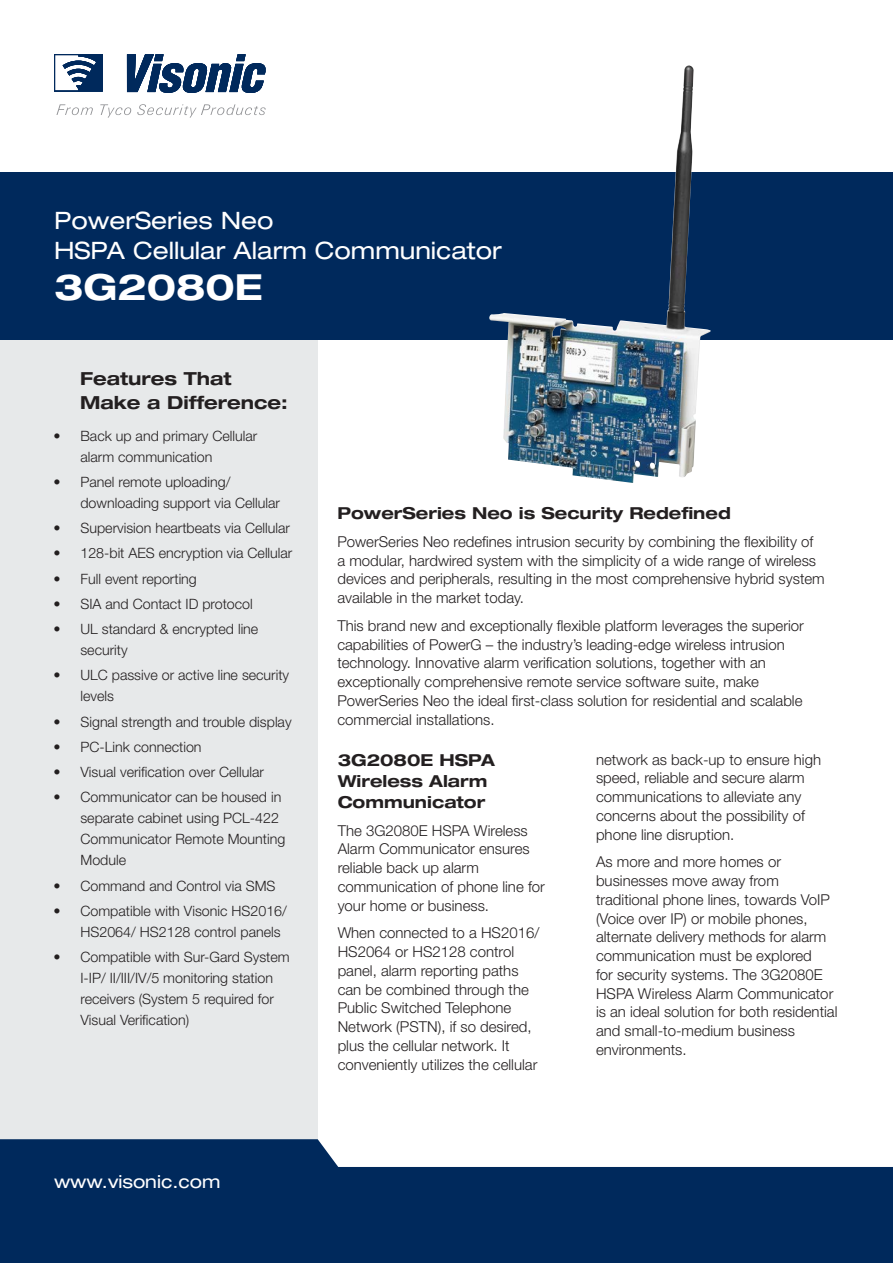
<style>
.page{position:relative;width:893px;height:1263px;background:#fff}
.page>*{position:absolute;margin:0;border:0;box-sizing:border-box;transform-origin:0 0}
.t1{font:700 expanded 36px "Helvetica Neue LT Std";color:#fff}
.t2{font:expanded 24px/30px "Helvetica Neue LT Std";color:#fff}
.t3{font:700 expanded 18px/24px "Helvetica Neue LT Pro";color:#231f20}
.t4{font:expanded 18px "Helvetica Neue LT Pro";color:#fff}
.t5{font:700 expanded 16.5px/21px "Helvetica Neue LT Std";color:#231f20}
.t6{font:300 15px/18.8px "Helvetica Neue LT Pro";color:#231f20}
.t7{font:300 14.25px/25.2px "Helvetica Neue LT Std";color:#231f20}
</style>
<div class="page">
<div style="left:0;top:199px;width:318px;height:1053px;background:#e7e9ea"></div>
<svg style="left:0;top:1139px;width:893px;height:124px;background:#244773"></svg>
<div style="left:0;top:172px;width:893px;height:168px;background:#00295c"></div>
<svg style="left:54px;top:54px;width:212px;height:39px"></svg>
<svg style="left:56px;top:104px;width:37px;height:11px"></svg>
<svg style="left:100px;top:104px;width:31px;height:14px"></svg>
<svg style="left:137px;top:104px;width:129px;height:14px"></svg>
<img style="left:489px;top:65px;width:222px;height:418px">
<h2 class="t2" style="left:54px;top:205px;width:449px">PowerSeries Neo<br>HSPA Cellular Alarm Communicator</h2>
<h1 class="t1" style="left:54px;top:265px;width:210px">3G2080E</h1>
<p class="t7" style="left:53px;top:423px;width:9px">•</p>
<p class="t7" style="left:53px;top:469px;width:9px">•</p>
<p class="t7" style="left:53px;top:515px;width:9px">•</p>
<p class="t7" style="left:53px;top:540px;width:9px">•</p>
<p class="t7" style="left:53px;top:566px;width:9px">•</p>
<p class="t7" style="left:53px;top:591px;width:9px">•</p>
<p class="t7" style="left:53px;top:616px;width:9px">•</p>
<p class="t7" style="left:53px;top:662px;width:9px">•</p>
<p class="t7" style="left:53px;top:709px;width:9px">•</p>
<p class="t7" style="left:53px;top:734px;width:9px">•</p>
<p class="t7" style="left:53px;top:759px;width:9px">•</p>
<p class="t7" style="left:53px;top:784px;width:9px">•</p>
<p class="t7" style="left:53px;top:873px;width:9px">•</p>
<p class="t7" style="left:53px;top:898px;width:9px">•</p>
<p class="t7" style="left:53px;top:944px;width:9px">•</p>
<p class="t3" style="left:80px;top:366px;width:209px">Features That<br>Make a Difference:</p>
<p class="t7" style="left:80px;top:423px;width:178px">Back up and primary Cellular</p>
<p class="t7" style="left:80px;top:444px;width:151px">alarm communication<br>Panel remote uploading/</p>
<p class="t7" style="left:80px;top:490px;width:211px">downloading support via Cellular<br>Supervision heartbeats via Cellular</p>
<p class="t7" style="left:80px;top:540px;width:213px">128-bit AES encryption via Cellular</p>
<p class="t7" style="left:80px;top:566px;width:118px">Full event reporting</p>
<p class="t7" style="left:80px;top:591px;width:174px">SIA and Contact ID protocol</p>
<p class="t7" style="left:80px;top:616px;width:179px">UL standard &amp; encrypted line</p>
<p class="t7" style="left:80px;top:637px;width:210px">security<br>ULC passive or active line security</p>
<p class="t7" style="left:80px;top:683px;width:213px">levels<br>Signal strength and trouble display</p>
<p class="t7" style="left:80px;top:734px;width:123px">PC-Link connection</p>
<p class="t7" style="left:80px;top:759px;width:185px">Visual verification over Cellular</p>
<p class="t7" style="left:80px;top:784px;width:202px">Communicator can be housed in</p>
<p class="t7" style="left:80px;top:807px;width:206px;line-height:21px">separate cabinet using PCL-422<br>Communicator Remote Mounting<br>Module</p>
<p class="t7" style="left:80px;top:873px;width:197px">Command and Control via SMS</p>
<p class="t7" style="left:80px;top:898px;width:208px">Compatible with Visonic HS2016/</p>
<p class="t7" style="left:80px;top:919px;width:211px">HS2064/ HS2128 control panels<br>Compatible with Sur-Gard System</p>
<p class="t7" style="left:80px;top:967px;width:195px;line-height:21px;text-align:justify">I P-I / /I I III I V/ /5 monitoring station receivers (System 5 required for Visual Verification(</p>
<p class="t4" style="left:54px;top:1171px;width:168px">www.visonic.com</p>
<p class="t5" style="left:337px;top:502px;width:395px">PowerSeries Neo is Security Redefined</p>
<p class="t6" style="left:337px;top:532px;width:489px">PowerSeries Neo redefines intrusion security by combining the flexibility of a modular, hardwired system with the simplicity of a wide range of wireless devices and peripherals, resulting in the most comprehensive hybrid system available in the market today.</p>
<p class="t6" style="left:337px;top:616px;width:468px">This brand new and exceptionally flexible platform leverages the superior capabilities of PowerG – the industry s’ leading-edge wireless intrusion technology. Innovative alarm verification solutions, together with an exceptionally comprehensive remote service software suite, make PowerSeries Neo the ideal first-class solution for residential and scalable commercial installations.</p>
<p class="t5" style="left:338px;top:749px;width:159px">3G2080E HSPA<br>Wireless Alarm<br>Communicator</p>
<p class="t6" style="left:338px;top:820px;width:209px">The G3 2080E HSPA Wireless<br>Alarm Communicator ensures reliable back up alarm communication of phone line for your home or business.</p>
<p class="t6" style="left:338px;top:923px;width:203px">When connected to a HS2016/<br>HS2064 or HS2128 control panel, alarm reporting paths can be combined through the<br>Public Switched Telephone<br>Network (PSTN i f,) so desired, plus the cellular network It. conveniently utilizes the cellular</p>
<p class="t6" style="left:596px;top:750px;width:227px">network as back-up to ensure high speed, reliable and secure alarm communications to alleviate any concerns about the possibility of phone line disruption.</p>
<p class="t6" style="left:596px;top:852px;width:243px">As more and more homes or businesses move away from traditional phone lines, towards VoIP (Voice over IP) or mobile phones, alternate delivery methods for alarm communication must be explored<br>for security systems. The G3 2080E<br>HSPA Wireless Alarm Communicator is an ideal solution for both residential and small-to-medium business environments.</p>
</div>
